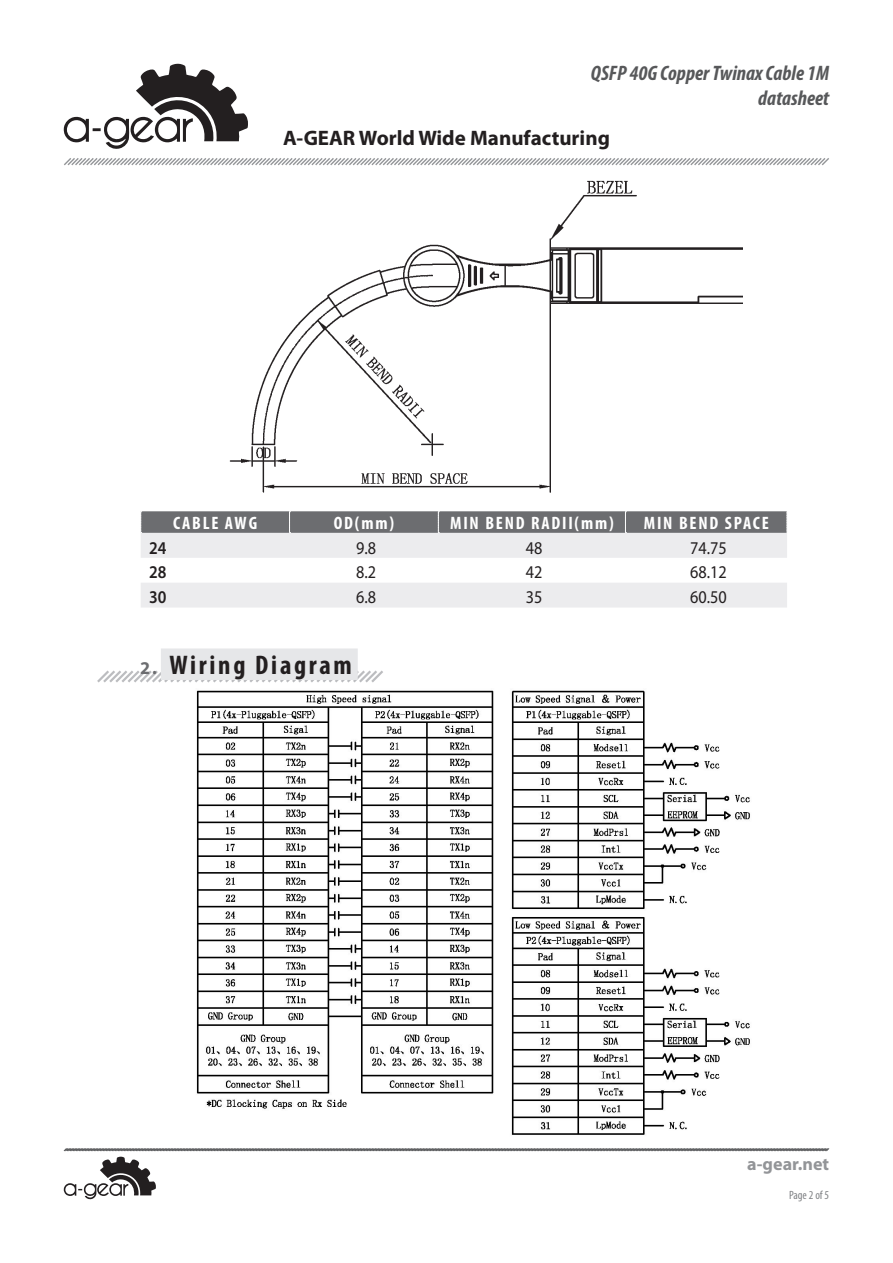
<style>
.page{position:relative;width:893px;height:1263px;background:#fff}
.page>*{position:absolute;margin:0;border:0;box-sizing:border-box;transform-origin:0 0}
.podzag{font:700 condensed 27px "Myriad Pro";letter-spacing:.1em;color:#231f20}
.t1{font:italic 700 condensed 21px "Myriad Pro";color:#57585a}
.t2{font:700 21px "Myriad Pro";color:#231f20}
.table_header{font:700 condensed 18px "Myriad Pro";letter-spacing:.1em;color:#fff}
.table_values{font:18px "Myriad Pro";color:#231f20;scale:.9 1}
.t3{font:700 18px "Myriad Pro";color:#939598}
.table_parameters{font:600 18px "Myriad Pro";color:#231f20;scale:.9 1}
.t4{font:condensed 12px "Myriad Pro";color:#808285}
.s1{font-stretch:normal;font-size:18px;color:#6c6d70}
</style>
<div class="page">
<img style="left:229px;top:180px;width:513px;height:313px">
<img style="left:196px;top:690px;width:554px;height:445px">
<svg style="left:97px;top:670px;width:286px;height:13px"></svg>
<div style="left:161px;top:648px;width:197px;height:32px;background:#e6e7e9"></div>
<svg style="left:141px;top:533px;width:646px;height:74px;fill:#ececee"></svg>
<svg style="left:140px;top:511px;width:647px;height:22px;background:#707174"></svg>
<svg style="left:63px;top:1148px;width:767px;height:51px"></svg>
<svg style="left:64px;top:158px;width:765px;height:8px"></svg>
<svg style="left:64px;top:64px;width:184px;height:85px"></svg>
<p class="t1" style="left:591px;top:59px;width:240px">QSFP 40G Copper Twinax Cable 1M</p>
<p class="t1" style="left:758px;top:85px;width:73px">datasheet</p>
<p class="t2" style="left:283px;top:124px;width:328px">A-GEAR World Wide Manufacturing</p>
<p class="table_header" style="left:173px;top:511px;width:86px">CABLE AWG</p>
<p class="table_header" style="left:334px;top:511px;width:62px">OD(mm)</p>
<p class="table_header" style="left:450px;top:511px;width:165px">MIN BEND RADII(mm)</p>
<p class="table_header" style="left:644px;top:511px;width:126px">MIN BEND SPACE</p>
<p class="table_parameters" style="left:149px;top:536px;width:21px">24</p>
<p class="table_values" style="left:356px;top:536px;width:24px">9.8</p>
<p class="table_values" style="left:526px;top:536px;width:20px">48</p>
<p class="table_values" style="left:690px;top:536px;width:42px">74.75</p>
<p class="table_parameters" style="left:149px;top:561px;width:21px">28</p>
<p class="table_values" style="left:356px;top:561px;width:24px">8.2</p>
<p class="table_values" style="left:526px;top:561px;width:20px">42</p>
<p class="table_values" style="left:690px;top:561px;width:42px">68.12</p>
<p class="table_parameters" style="left:149px;top:586px;width:21px">30</p>
<p class="table_values" style="left:356px;top:586px;width:24px">6.8</p>
<p class="table_values" style="left:526px;top:586px;width:20px">35</p>
<p class="table_values" style="left:690px;top:586px;width:42px">60.50</p>
<p class="podzag" style="left:140px;top:648px;width:213px"><span class="s1">2.</span> Wiring Diagram</p>
<p class="t3" style="left:747px;top:1152px;width:83px">a-gear.net</p>
<p class="t4" style="left:789px;top:1188px;width:42px">Раge 2 of 5</p>
</div>
